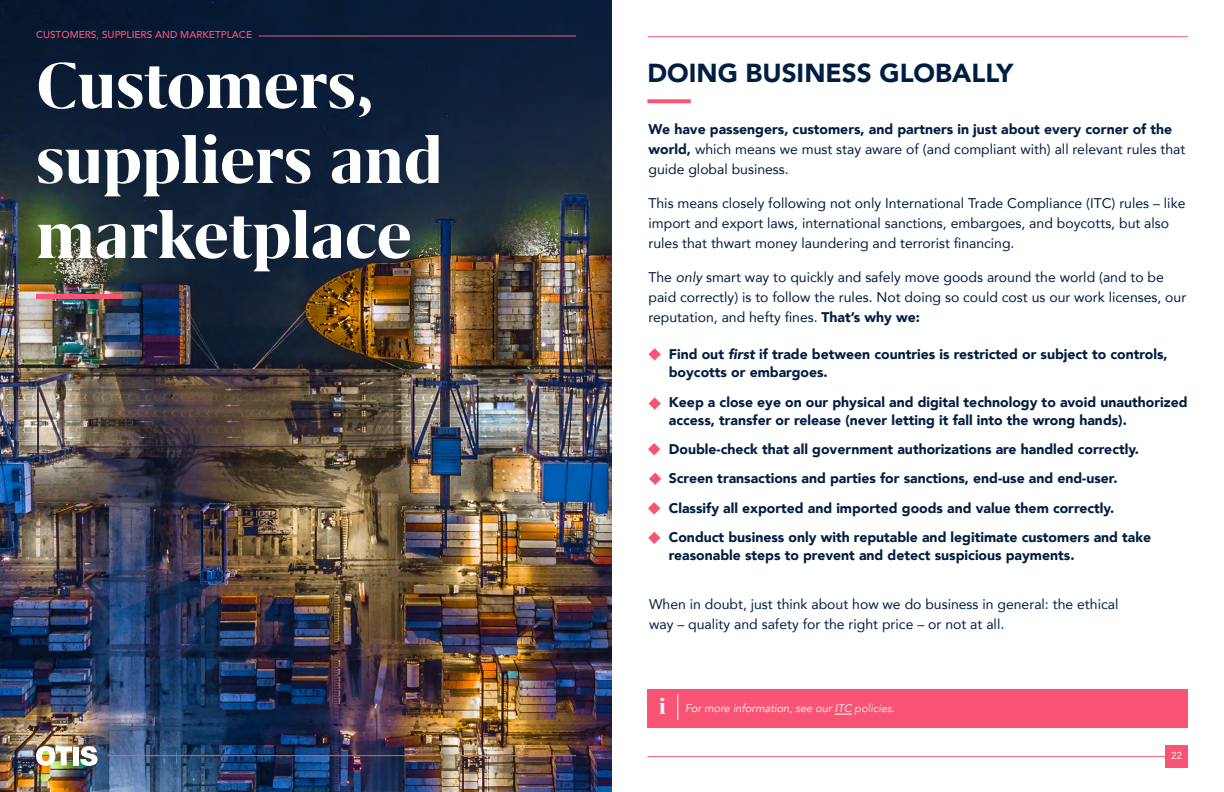
<style>
.page{position:relative;width:1224px;height:792px;background:#fff}
.page>*{position:absolute;margin:0;border:0;box-sizing:border-box;transform-origin:0 0}
.t1{font:700 75px/75px "Grifo M";color:#fff}
.t2{font:900 26px "Avenir";color:#001e42}
.t3{font:700 25px "Grifo M";color:#fff}
.t4{font:14px/20px "Avenir";color:#001e42}
.t5{font:900 14px/29.3px "Avenir";color:#001e42}
.t6{font:italic 11px "Avenir";color:#fff}
.t7{font:500 10px "Avenir";color:#f95474}
.t8{font:10px "Avenir";color:#fff}
.s1{font-weight:900}
.s2{font-style:italic}
.s3{font-weight:300}
</style>
<div class="page">
<img style="left:0;top:0;width:612px;height:792px">
<hr style="left:648px;top:36px;width:540px;height:1px;background:#f95474">
<hr style="left:108px;top:755px;width:468px;height:1px;background:#f95474">
<hr style="left:647px;top:756px;width:541px;height:1px;background:#f95474">
<div style="left:1165px;top:745px;width:23px;height:23px;background:#f95474"></div>
<hr style="left:259px;top:36px;width:317px;height:1px;background:#f95474">
<div style="left:36px;top:294px;width:87px;height:5px;background:#f95474"></div>
<svg style="left:647px;top:99px;width:44px;height:4px"></svg>
<svg style="left:648px;top:348px;width:13px;height:13px"></svg>
<svg style="left:649px;top:397px;width:12px;height:13px"></svg>
<svg style="left:648px;top:443px;width:12px;height:12px"></svg>
<svg style="left:649px;top:473px;width:12px;height:12px"></svg>
<svg style="left:648px;top:532px;width:12px;height:12px"></svg>
<svg style="left:648px;top:502px;width:12px;height:13px"></svg>
<div style="left:647px;top:689px;width:541px;height:39px;background:#f95474"></div>
<svg style="left:835px;top:714px;width:17px;height:1px"></svg>
<svg style="left:678px;top:694px;width:1px;height:26px"></svg>
<svg style="left:36px;top:746px;width:36px;height:20px"></svg>
<div style="left:73px;top:747px;width:6px;height:18px;background:#fff"></div>
<svg style="left:80px;top:746px;width:18px;height:20px"></svg>
<p class="t7" style="left:36px;top:26px;width:218px">CUSTOMERS, SUPPLIERS AND MARKETPLACE</p>
<h1 class="t1" style="left:36px;top:47px;width:408px">Customers, suppliers and marketplace</h1>
<h2 class="t2" style="left:647px;top:51px;width:367px">DOING BUSINESS GLOBALLY</h2>
<p class="t4" style="left:648px;top:119px;width:538px"><span class="s1">We have passengers, customers, and partners in just about every corner of the world,</span> which means we must stay aware of (and compliant with) all relevant rules that guide global business.</p>
<p class="t4" style="left:648px;top:193px;width:538px">This means closely following not only International Trade Compliance (ITC) rules – like import and export laws, international sanctions, embargoes, and boycotts, but also rules that thwart money laundering and terrorist financing.</p>
<p class="t4" style="left:648px;top:267px;width:539px">The <span class="s2">only</span> smart way to quickly and safely move goods around the world (and to be paid correctly) is to follow the rules. Not doing so could cost us our work licenses, our reputation, and hefty fines. <span class="s1">That’s why we:</span></p>
<p class="t5" style="left:669px;top:345px;width:500px;line-height:18px">Find out <span class="s2">first</span> if trade between countries is restricted or subject to controls, boycotts or embargoes.</p>
<p class="t5" style="left:669px;top:393px;width:520px;line-height:18px">Keep a close eye on our physical and digital technology to avoid unauthorized access, transfer or release (never letting it fall into the wrong hands).</p>
<p class="t5" style="left:669px;top:434px;width:484px">Double-check that all government authorizations are handled correctly.<br>Screen transactions and parties for sanctions, end-use and end-user.<br>Classify all exported and imported goods and value them correctly.<br>Conduct business only with reputable and legitimate customers and take</p>
<p class="t5" style="left:669px;top:540px;width:407px">reasonable steps to prevent and detect suspicious payments.</p>
<p class="t4" style="left:649px;top:594px;width:471px">When in doubt, just think about how we do business in general: the ethical way – quality and safety for the right price – or not at all.</p>
<h3 class="t3" style="left:659px;top:694px;width:8px">i</h3>
<p class="t6" style="left:685px;top:701px;width:211px">For more information, see our ITC <span class="s3">policies</span>.</p>
<p class="t8" style="left:1171px;top:750px;width:13px">22</p>
</div>
